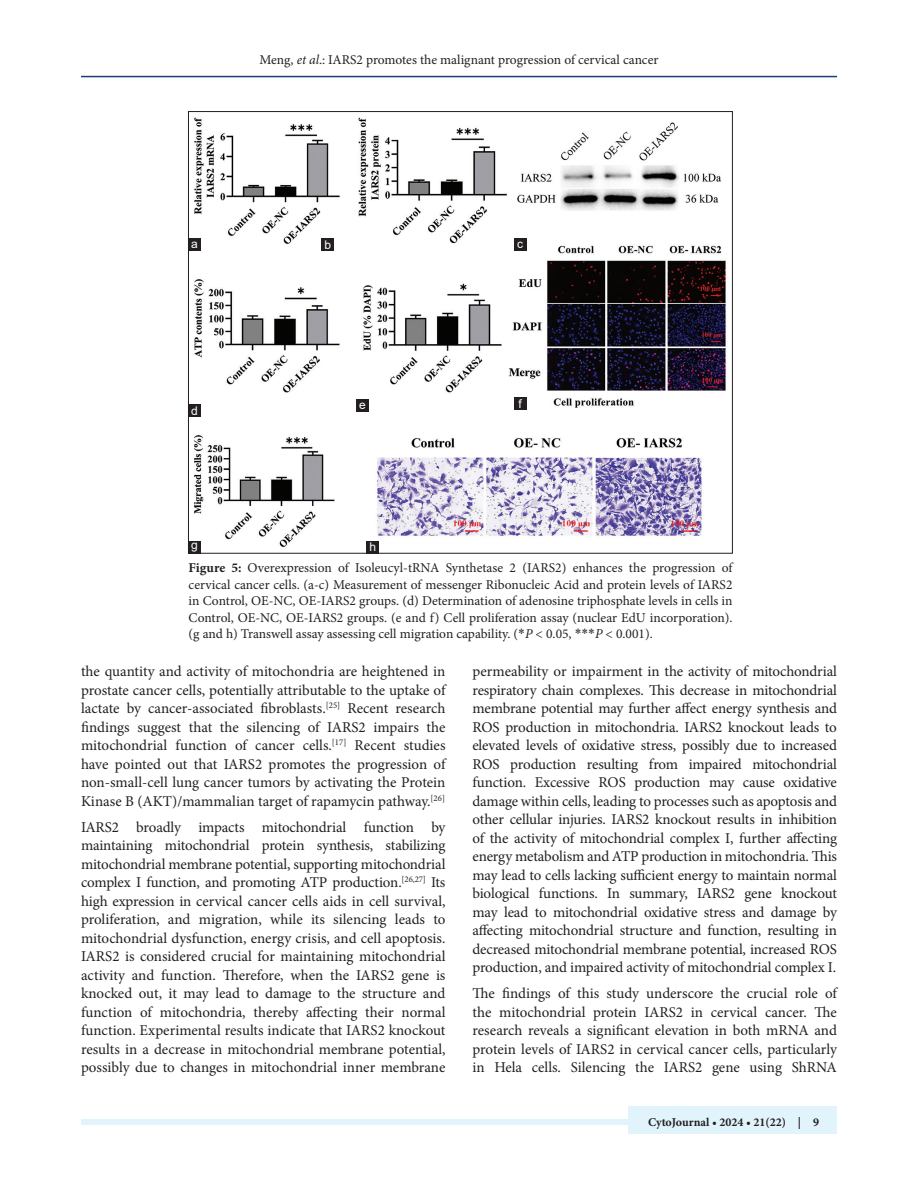
<style>
.page{position:relative;width:918px;height:1188px;background:#fff}
.page>*{position:absolute;margin:0;border:0;box-sizing:border-box;transform-origin:0 0}
.TX{font:15px/18.5px "Minion Pro";letter-spacing:-.005em;color:#231f20;text-align:justify}
.FGC{font:13.5px/16.5px "Minion Pro";color:#231f20;text-align:justify}
.t1{font:700 12px "Minion Pro";color:#231f20}
.LABEL{font:12px "Arial";color:#fff}
.s1{font-style:italic}
.s2{font-weight:700}
.s3{font-family:"Times New Roman"}
</style>
<div class="page">
<hr style="left:81px;top:76px;width:756px;height:1px;background:#164077">
<div style="left:81px;top:1119px;width:756px;height:6px;background:#e1f4fc"></div>
<div style="left:628px;top:1106px;width:209px;height:28px;background:#e1f4fc"></div>
<img style="left:193px;top:117px;width:533px;height:434px">
<div style="left:188px;top:404px;width:13px;height:13px;background:#231f20"></div>
<div style="left:367px;top:541px;width:12px;height:12px;background:#231f20"></div>
<div style="left:514px;top:238px;width:12px;height:13px;background:#231f20"></div>
<div style="left:188px;top:541px;width:13px;height:12px;background:#231f20"></div>
<div style="left:321px;top:238px;width:13px;height:13px;background:#231f20"></div>
<div style="left:514px;top:398px;width:12px;height:12px;background:#231f20"></div>
<div style="left:188px;top:238px;width:13px;height:13px;background:#231f20"></div>
<div style="left:356px;top:400px;width:13px;height:12px;background:#231f20"></div>
<p class="FGC" style="left:260px;top:51px;width:400px">Meng, <span class="s1">et al</span>.: IARS2 promotes the malignant progression of cervical cancer</p>
<p class="LABEL" style="left:191px;top:235px;width:8px">a</p>
<p class="LABEL" style="left:324px;top:236px;width:8px">b</p>
<p class="LABEL" style="left:517px;top:235px;width:7px">c</p>
<p class="LABEL" style="left:191px;top:402px;width:8px">d</p>
<p class="LABEL" style="left:359px;top:397px;width:8px">e</p>
<p class="LABEL" style="left:518px;top:396px;width:5px">f</p>
<p class="LABEL" style="left:191px;top:537px;width:8px">g</p>
<p class="LABEL" style="left:370px;top:539px;width:8px">h</p>
<p class="FGC" style="left:189px;top:560px;width:546px"><span class="s2">Figure 5:</span> Overexpression of Isoleucyl-tRNA Synthetase 2 (IARS2) enhances the progression of cervical cancer cells. (a-c) Measurement of messenger Ribonucleic Acid and protein levels of IARS2 in Control, OE-NC, OE-IARS2 groups. (d) Determination of adenosine triphosphate levels in cells in Control, OE-NC, OE-IARS2 groups. (e and f) Cell proliferation assay (nuclear EdU incorporation). (g and h) Transwell assay assessing cell migration capability. (<span class="s3">*</span><span class="s1">P</span> &lt; 0.05, <span class="s3">***</span><span class="s1">P</span> &lt; 0.001).</p>
<p class="TX" style="left:81px;top:662px;width:366px">the quantity and activity of mitochondria are heightened in prostate cancer cells, potentially attributable to the uptake of lactate by cancer-associated fibroblasts.<sup>[25]</sup> Recent research findings suggest that the silencing of IARS2 impairs the mitochondrial function of cancer cells.<sup>[17]</sup> Recent studies have pointed out that IARS2 promotes the progression of non-small-cell lung cancer tumors by activating the Protein Kinase B (AKT)/mammalian target of rapamycin pathway.<sup>[26]</sup></p>
<p class="TX" style="left:81px;top:818px;width:366px">IARS2 broadly impacts mitochondrial function by maintaining mitochondrial protein synthesis, stabilizing mitochondrial membrane potential, supporting mitochondrial complex I function, and promoting ATP production.<sup>[26,27]</sup> Its high expression in cervical cancer cells aids in cell survival, proliferation, and migration, while its silencing leads to mitochondrial dysfunction, energy crisis, and cell apoptosis.<br>IARS2 is considered crucial for maintaining mitochondrial activity and function. Therefore, when the IARS2 gene is knocked out, it may lead to damage to the structure and function of mitochondria, thereby affecting their normal function. Experimental results indicate that IARS2 knockout results in a decrease in mitochondrial membrane potential, possibly due to changes in mitochondrial inner membrane</p>
<p class="TX" style="left:472px;top:662px;width:366px">permeability or impairment in the activity of mitochondrial respiratory chain complexes. This decrease in mitochondrial membrane potential may further affect energy synthesis and ROS production in mitochondria. IARS2 knockout leads to elevated levels of oxidative stress, possibly due to increased ROS production resulting from impaired mitochondrial function. Excessive ROS production may cause oxidative damage within cells, leading to processes such as apoptosis and other cellular injuries. IARS2 knockout results in inhibition of the activity of mitochondrial complex I, further affecting energy metabolism and ATP production in mitochondria. This may lead to cells lacking sufficient energy to maintain normal biological functions. In summary, IARS2 gene knockout may lead to mitochondrial oxidative stress and damage by affecting mitochondrial structure and function, resulting in decreased mitochondrial membrane potential, increased ROS production, and impaired activity of mitochondrial complex I.</p>
<p class="TX" style="left:472px;top:984px;width:366px">The findings of this study underscore the crucial role of the mitochondrial protein IARS2 in cervical cancer. The research reveals a significant elevation in both mRNA and protein levels of IARS2 in cervical cancer cells, particularly in Hela cells. Silencing the IARS2 gene using ShRNA</p>
<p class="t1" style="left:648px;top:1113px;width:173px">CytoJournal • 2024 • 21(22) | 9</p>
</div>
